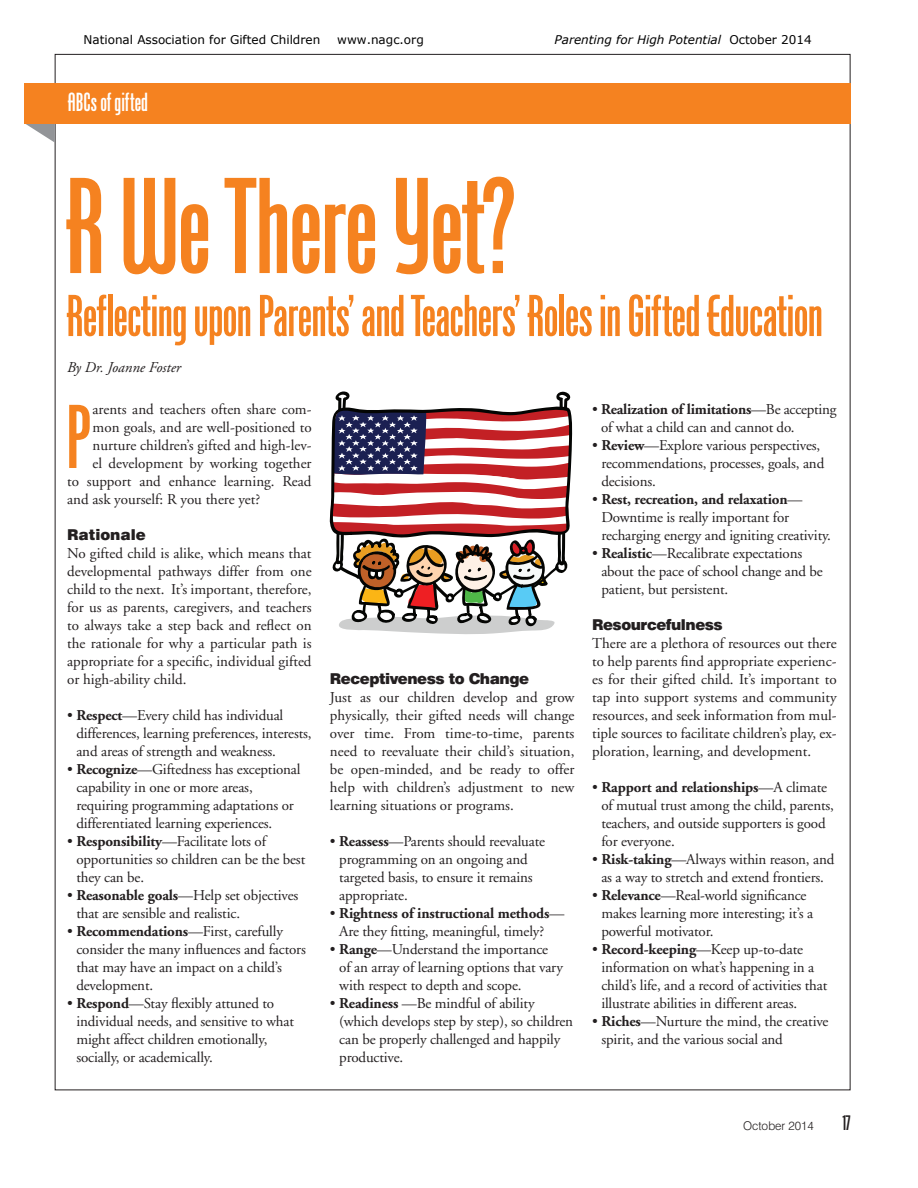
<style>
.page{position:relative;width:918px;height:1188px;background:#fff}
.page>*{position:absolute;margin:0;border:0;box-sizing:border-box;transform-origin:0 0}
.t1{font:700 156px "Phoenix Pro";letter-spacing:.005em;color:#f58220}
.t2{font:700 103.5px "Phoenix Pro";color:#f58220}
.t3{font:700 67.5px "Phoenix Pro";letter-spacing:.01em;color:#f58220}
.t4{font:700 30px "Phoenix Pro";letter-spacing:.02em;color:#fff}
.t5{font:15px/18px "Adobe Garamond";letter-spacing:-.01em;color:#231f20}
.t6{font:900 15px "Swiss 721 BT";letter-spacing:-.03em;color:#231f20}
.t7{font:italic 15px "Adobe Garamond";color:#231f20}
.t8{font:900 15px "Swiss 721 BT";color:#231f20}
.t9{font:12px "Verdana";color:#000}
.t10{font:italic 12px "Verdana";color:#000}
.t11{font:300 12px "Swiss 721 BT";color:#231f20}
.s1{font-style:normal}
.s2{font-weight:700}
.s3{font-family:"Phoenix Pro";font-weight:700;font-size:24px}
</style>
<div class="page">
<svg style="left:24px;top:123px;width:31px;height:20px"></svg>
<div style="left:24px;top:83px;width:826px;height:40px;background:#f58220"></div>
<svg style="left:330px;top:392px;width:242px;height:242px"></svg>
<p class="t9" style="left:84px;top:31px;width:238px">National Association for Gifted Children</p>
<p class="t9" style="left:337px;top:31px;width:88px">www.nagc.org</p>
<p class="t10" style="left:555px;top:31px;width:259px">Parenting for High Potential <span class="s1">October 2014</span></p>
<h3 class="t4" style="left:68px;top:87px;width:81px">ABCs of gifted</h3>
<h1 class="t1" style="left:67px;top:150px;width:450px">R We There Yet?</h1>
<h3 class="t3" style="left:67px;top:283px;width:757px">Reflecting upon Parents’ and Teachers’ Roles in Gifted Education</h3>
<p class="t7" style="left:67px;top:359px;width:115px">By Dr. Joanne Foster</p>
<h2 class="t2" style="left:67px;top:386px;width:25px">P</h2>
<p class="t5" style="left:93px;top:401px;width:221px">arents and teachers often share com-</p>
<p class="t5" style="left:601px;top:401px;width:237px;text-indent:-9px">• <span class="s2">Realization of limitations</span>—Be accepting of what a child can and cannot do.</p>
<p class="t5" style="left:601px;top:437px;width:224px;text-indent:-9px">• <span class="s2">Review</span>—Explore various perspectives, recommendations, processes, goals, and decisions.</p>
<p class="t5" style="left:601px;top:491px;width:231px;text-indent:-9px">• <span class="s2">Rest, recreation, and relaxation</span>—<br>Downtime is really important for recharging energy and igniting creativity.</p>
<p class="t5" style="left:601px;top:545px;width:223px;text-indent:-9px">• <span class="s2">Realistic</span>—Recalibrate expectations about the pace of school change and be patient, but persistent.</p>
<p class="t6" style="left:592px;top:616px;width:132px">Resourcefulness</p>
<p class="t5" style="left:592px;top:635px;width:246px;text-align:justify">There are a plethora of resources out there to help parents find appropriate experienc&shy;es for their gifted child. It’s important to tap into support systems and community resources, and seek information from mul&shy;tiple sources to facilitate children’s play, ex&shy;ploration, learning, and development.</p>
<p class="t5" style="left:601px;top:779px;width:234px;text-indent:-9px">• <span class="s2">Rapport and relationships</span>—A climate of mutual trust among the child, parents, teachers, and outside supporters is good for everyone.</p>
<p class="t5" style="left:592px;top:851px;width:244px;text-align:center">• <span class="s2">Risk-taking</span>—Always within reason, and as a way to stretch and extend frontiers.</p>
<p class="t5" style="left:601px;top:887px;width:213px;text-indent:-9px">• <span class="s2">Relevance</span>—Real-world significance makes learning more interesting; it’s a powerful motivator.</p>
<p class="t5" style="left:601px;top:941px;width:227px;text-indent:-9px">• <span class="s2">Record-keeping</span>—Keep up-to-date information on what’s happening in a child’s life, and a record of activities that illustrate abilities in different areas.</p>
<p class="t5" style="left:601px;top:1013px;width:229px;text-indent:-9px">• <span class="s2">Riches</span>—Nurture the mind, the creative spirit, and the various social and</p>
<p class="t5" style="left:93px;top:419px;width:221px">mon goals, and are well-positioned to</p>
<p class="t5" style="left:93px;top:437px;width:221px">nurture children’s gifted and high-lev-</p>
<p class="t5" style="left:93px;top:455px;width:221px">el development by working together</p>
<p class="t5" style="left:67px;top:473px;width:246px">to support and enhance learning. Read</p>
<p class="t5" style="left:67px;top:491px;width:195px">and ask yourself: R you there yet?</p>
<p class="t8" style="left:67px;top:526px;width:80px">Rationale</p>
<p class="t5" style="left:67px;top:545px;width:246px;text-align:justify">No gifted child is alike, which means that developmental pathways differ from one child to the next. It’s important, therefore, for us as parents, caregivers, and teachers to always take a step back and reflect on the rationale for why a particular path is appropriate for a specific, individual gifted or high-ability child.</p>
<p class="t5" style="left:76px;top:707px;width:237px;text-indent:-9px">• <span class="s2">Respect</span>—Every child has individual differences, learning preferences, interests, and areas of strength and weakness.</p>
<p class="t5" style="left:76px;top:761px;width:226px;text-indent:-9px">• <span class="s2">Recognize</span>—Giftedness has exceptional capability in one or more areas, requiring programming adaptations or differentiated learning experiences.</p>
<p class="t5" style="left:76px;top:833px;width:230px;text-indent:-9px">• <span class="s2">Responsibility</span>—Facilitate lots of opportunities so children can be the best they can be.</p>
<p class="t5" style="left:76px;top:887px;width:224px;text-indent:-9px">• <span class="s2">Reasonable goals</span>—Help set objectives that are sensible and realistic.</p>
<p class="t5" style="left:76px;top:923px;width:231px;text-indent:-9px">• <span class="s2">Recommendations</span>—First, carefully consider the many influences and factors that may have an impact on a child’s development.</p>
<p class="t5" style="left:76px;top:995px;width:219px;text-indent:-9px">• <span class="s2">Respond</span>—Stay flexibly attuned to individual needs, and sensitive to what might affect children emotionally, socially, or academically.</p>
<p class="t6" style="left:330px;top:670px;width:201px">Receptiveness to Change</p>
<p class="t5" style="left:330px;top:689px;width:246px;text-align:justify">Just as our children develop and grow physically, their gifted needs will change over time. From time-to-time, parents need to reevaluate their child’s situation, be open-minded, and be ready to offer help with children’s adjustment to new learning situations or programs.</p>
<p class="t5" style="left:339px;top:833px;width:207px;text-indent:-9px">• <span class="s2">Reassess</span>—Parents should reevaluate programming on an ongoing and targeted basis, to ensure it remains appropriate.</p>
<p class="t5" style="left:339px;top:905px;width:227px;text-indent:-9px">• <span class="s2">Rightness of instructional methods</span>—<br>Are they fitting, meaningful, timely?</p>
<p class="t5" style="left:339px;top:941px;width:225px;text-indent:-9px">• <span class="s2">Range</span>—Understand the importance of an array of learning options that vary with respect to depth and scope.</p>
<p class="t5" style="left:339px;top:995px;width:235px;text-indent:-9px">• <span class="s2">Readiness</span> —Be mindful of ability (which develops step by step), so children can be properly challenged and happily productive.</p>
<p class="t11" style="left:743px;top:1119px;width:109px">October 2014 <span class="s3">17</span></p>
</div>
